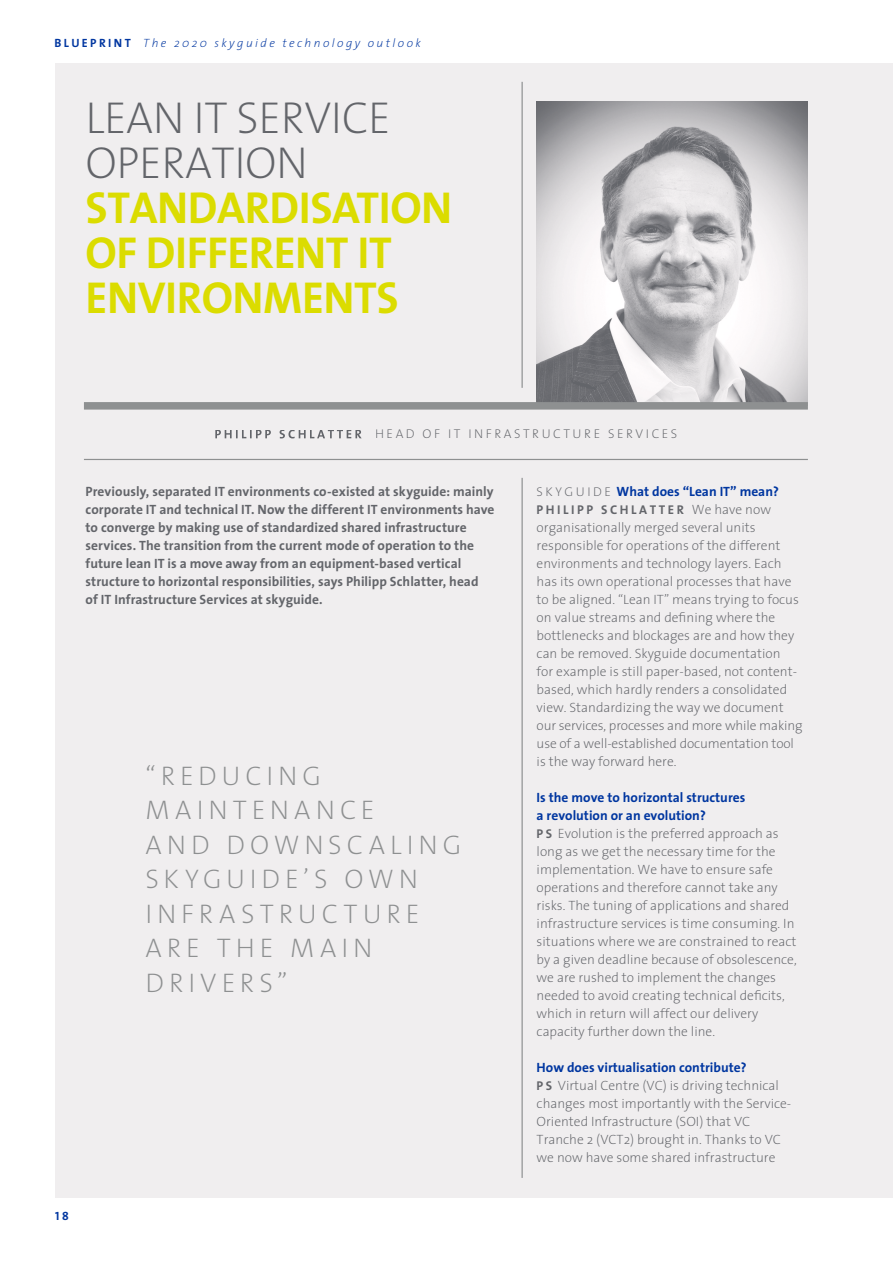
<style>
.page{position:relative;width:893px;height:1263px;background:#fff}
.page>*{position:absolute;margin:0;border:0;box-sizing:border-box;transform-origin:0 0}
.t1{font:700 45px/45px "The Sans";letter-spacing:-.01em;color:#dbdc00}
.t2{font:45px/45px "The Sans Extra Light Caps";letter-spacing:-.01em;color:#63656a}
.t3{font:200 27px/34.5px "The Sans";letter-spacing:.185em;color:#8e9091}
.t4{font:200 13.5px/18px "The Sans";color:#63656a}
.t5{font:700 13.5px/18px "The Sans";letter-spacing:.005em;color:#63656a}
.t6{font:700 13.5px "The Sans";color:#0036a0}
.t7{font:12.75px "The Sans Extra Light Caps";letter-spacing:.2em;color:#63656a}
.t8{font:12.75px "The Sans Bold Caps";letter-spacing:.2em;color:#63656a}
.t9{font:italic 200 12px "The Sans";letter-spacing:.2em;color:#0036a0}
.t10{font:12px "The Sans Bold Caps";color:#0036a0}
.s1{font-weight:700;font-style:normal}
.s2{font-weight:200;font-size:12.75px;color:#63656a}
.s3{font-family:"The Sans";font-weight:200;font-size:13.5px}
.s4{font-weight:700;color:#0036a0}
.s5{font-family:"The Sans Bold Caps";font-weight:400;font-size:12.75px}
</style>
<div class="page">
<div style="left:55px;top:64px;width:838px;height:1134px;background:#f0eeef"></div>
<img style="left:537px;top:101px;width:271px;height:301px">
<hr style="left:522px;top:478px;width:1px;height:700px;background:#8e9091">
<div style="left:84px;top:402px;width:724px;height:8px;background:#8e9091"></div>
<hr style="left:84px;top:459px;width:724px;height:1px;background:#8e9091">
<hr style="left:522px;top:82px;width:1px;height:306px;background:#8e9091">
<svg style="left:215px;top:430px;width:147px;height:8px"></svg>
<p class="t9" style="left:55px;top:33px;width:368px"><span class="s1">BLUEPRINT</span> The 2020 skyguide technology outlook</p>
<h1 class="t2" style="left:86px;top:94px;width:307px">LEAN IT SERVICE<br>OPERATION</h1>
<h1 class="t1" style="left:86px;top:184px;width:368px">STANDARDISATION<br>OF DIFFERENT IT<br>ENVIRONMENTS</h1>
<p class="t7" style="left:375px;top:423px;width:304px">HEAD OF IT INFRASTRUCTURE SERVICES</p>
<p class="t5" style="left:86px;top:482px;width:410px">Previously, separated IT environments co-existed at skyguide: mainly corporate IT and technical IT. Now the different IT environments have to converge by making use of standardized shared infrastructure services. The transition from the current mode of operation to the future lean IT is a move away from an equipment-based vertical structure to horizontal responsibilities, says Philipp Schlatter, head<br>of IT Infrastructure Services at skyguide.</p>
<p class="t6" style="left:537px;top:480px;width:244px"><span class="s2">S K Y G U I D E</span> What does “Lean IT” mean?</p>
<p class="t8" style="left:537px;top:499px;width:236px">PHILIPP SCHLATTER <span class="s3">We have now</span></p>
<p class="t4" style="left:537px;top:518px;width:267px">organisationally merged several units responsible for operations of the different environments and technology layers. Each has its own operational processes that have to be aligned. “Lean IT” means trying to focus on value streams and defining where the bottlenecks and blockages are and how they can be removed. Skyguide documentation<br>for example is still paper-based, not content&shy;based, which hardly renders a consolidated view. Standardizing the way we document our services, processes and more while making use of a well-established documentation tool is the way forward here.</p>
<p class="t4" style="left:537px;top:788px;width:262px"><span class="s4">Is the move to horizontal structures<br>a revolution or an evolution?<br></span><span class="s5">P S</span> Evolution is the preferred approach as long as we get the necessary time for the implementation. We have to ensure safe operations and therefore cannot take any risks. The tuning of applications and shared infrastructure services is time consuming. In situations where we are constrained to react by a given deadline because of obsolescence, we are rushed to implement the changes needed to avoid creating technical deficits, which in return will affect our delivery capacity further down the line.</p>
<p class="t4" style="left:537px;top:1058px;width:256px"><span class="s4">How does virtualisation contribute?<br></span><span class="s5">P S</span> Virtual Centre (VC) is driving technical changes most importantly with the Service-Oriented Infrastructure (SOI) that VC Tranche 2 (VCT2) brought in. Thanks to VC we now have some shared infrastructure</p>
<h2 class="t3" style="left:145px;top:757px;width:317px">“REDUCING<br>MAINTENANCE<br>AND DOWNSCALING<br>SKYGUIDE’S OWN<br>INFRASTRUCTURE<br>ARE THE MAIN<br>DRIVERS”</h2>
<p class="t10" style="left:55px;top:1206px;width:15px">18</p>
</div>
